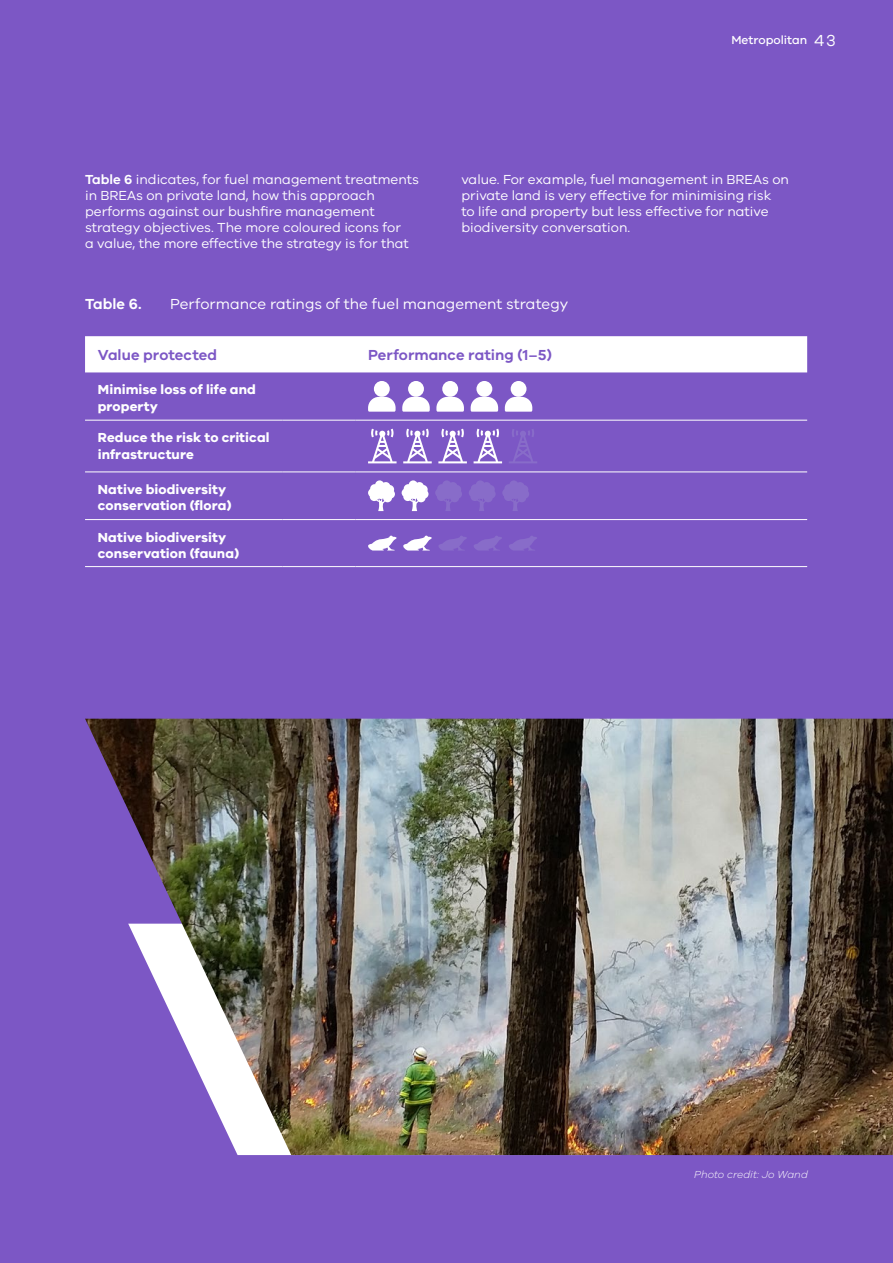
<style>
.page{position:relative;width:893px;height:1263px;background:#7c57c5}
.page>*{position:absolute;margin:0;border:0;box-sizing:border-box;transform-origin:0 0}
.t1{font:15px "VIC";color:#fff}
.t2{font:600 15px "VIC";color:#7c57c5}
.t3{font:600 15px "VIC";color:#fff}
.t4{font:13.5px/16.2px "VIC";color:#fff}
.t5{font:700 13.5px/16.5px "VIC";letter-spacing:.005em;color:#fff}
.t6{font:500 12px "VIC";color:#fff}
.t7{font:italic 300 10.5px "VIC";letter-spacing:.005em;color:#fff}
.s1{font-weight:400;font-size:16.5px}
.s2{font-weight:600}
</style>
<div class="page">
<img style="left:85px;top:719px;width:808px;height:436px">
<div style="left:85px;top:336px;width:722px;height:36px;background:#fff"></div>
<hr style="left:85px;top:420px;width:198px;height:1px;background:#fff">
<hr style="left:283px;top:420px;width:72px;height:1px;background:#fff">
<hr style="left:355px;top:420px;width:452px;height:1px;background:#fff">
<hr style="left:85px;top:471px;width:198px;height:1px;background:#fff">
<hr style="left:283px;top:471px;width:72px;height:1px;background:#fff">
<hr style="left:355px;top:471px;width:452px;height:1px;background:#fff">
<hr style="left:85px;top:519px;width:198px;height:1px;background:#fff">
<hr style="left:283px;top:519px;width:72px;height:1px;background:#fff">
<hr style="left:355px;top:519px;width:452px;height:1px;background:#fff">
<hr style="left:85px;top:566px;width:198px;height:1px;background:#fff">
<hr style="left:283px;top:566px;width:72px;height:1px;background:#fff">
<hr style="left:355px;top:566px;width:452px;height:1px;background:#fff">
<svg style="left:368px;top:397px;width:28px;height:15px"></svg>
<div style="left:374px;top:381px;width:16px;height:16px;background:#fff;border-radius:50%"></div>
<svg style="left:402px;top:397px;width:28px;height:15px"></svg>
<div style="left:408px;top:381px;width:16px;height:16px;background:#fff;border-radius:50%"></div>
<svg style="left:436px;top:397px;width:28px;height:15px"></svg>
<div style="left:442px;top:381px;width:16px;height:16px;background:#fff;border-radius:50%"></div>
<svg style="left:470px;top:397px;width:28px;height:15px"></svg>
<div style="left:476px;top:381px;width:16px;height:16px;background:#fff;border-radius:50%"></div>
<svg style="left:505px;top:397px;width:27px;height:15px"></svg>
<div style="left:511px;top:381px;width:15px;height:16px;background:#fff;border-radius:50%"></div>
<svg style="left:368px;top:429px;width:29px;height:34px"></svg>
<svg style="left:403px;top:429px;width:29px;height:34px"></svg>
<svg style="left:438px;top:429px;width:29px;height:34px"></svg>
<svg style="left:474px;top:429px;width:28px;height:34px"></svg>
<svg style="left:509px;top:429px;width:28px;height:34px"></svg>
<svg style="left:368px;top:480px;width:27px;height:31px"></svg>
<svg style="left:402px;top:480px;width:26px;height:31px"></svg>
<svg style="left:435px;top:480px;width:27px;height:31px"></svg>
<svg style="left:469px;top:480px;width:27px;height:31px"></svg>
<svg style="left:502px;top:480px;width:27px;height:31px"></svg>
<svg style="left:368px;top:536px;width:169px;height:14px"></svg>
<p class="t6" style="left:731px;top:33px;width:106px">Metropolitan <span class="s1">43</span></p>
<p class="t4" style="left:85px;top:171px;width:335px"><span class="s2">Table 6</span> indicates, for fuel management treatments in BREAs on private land, how this approach performs against our bushfire management strategy objectives. The more coloured icons for<br>a value, the more effective the strategy is for that</p>
<p class="t4" style="left:461px;top:171px;width:329px">value. For example, fuel management in BREAs on private land is very effective for minimising risk<br>to life and property but less effective for native biodiversity conversation.</p>
<p class="t3" style="left:85px;top:295px;width:58px">Table 6.</p>
<p class="t1" style="left:170px;top:295px;width:400px">Performance ratings of the fuel management strategy</p>
<p class="t2" style="left:98px;top:345px;width:121px">Value protected</p>
<p class="t2" style="left:368px;top:345px;width:185px">Performance rating (1–5)</p>
<p class="t5" style="left:98px;top:381px;width:160px">Minimise loss of life and property</p>
<p class="t5" style="left:98px;top:429px;width:173px">Reduce the risk to critical infrastructure</p>
<p class="t5" style="left:98px;top:481px;width:135px">Native biodiversity conservation (flora)</p>
<p class="t5" style="left:98px;top:528px;width:143px">Native biodiversity conservation (fauna)</p>
<p class="t7" style="left:694px;top:1168px;width:115px">Photo credit: Jo Wand</p>
</div>
